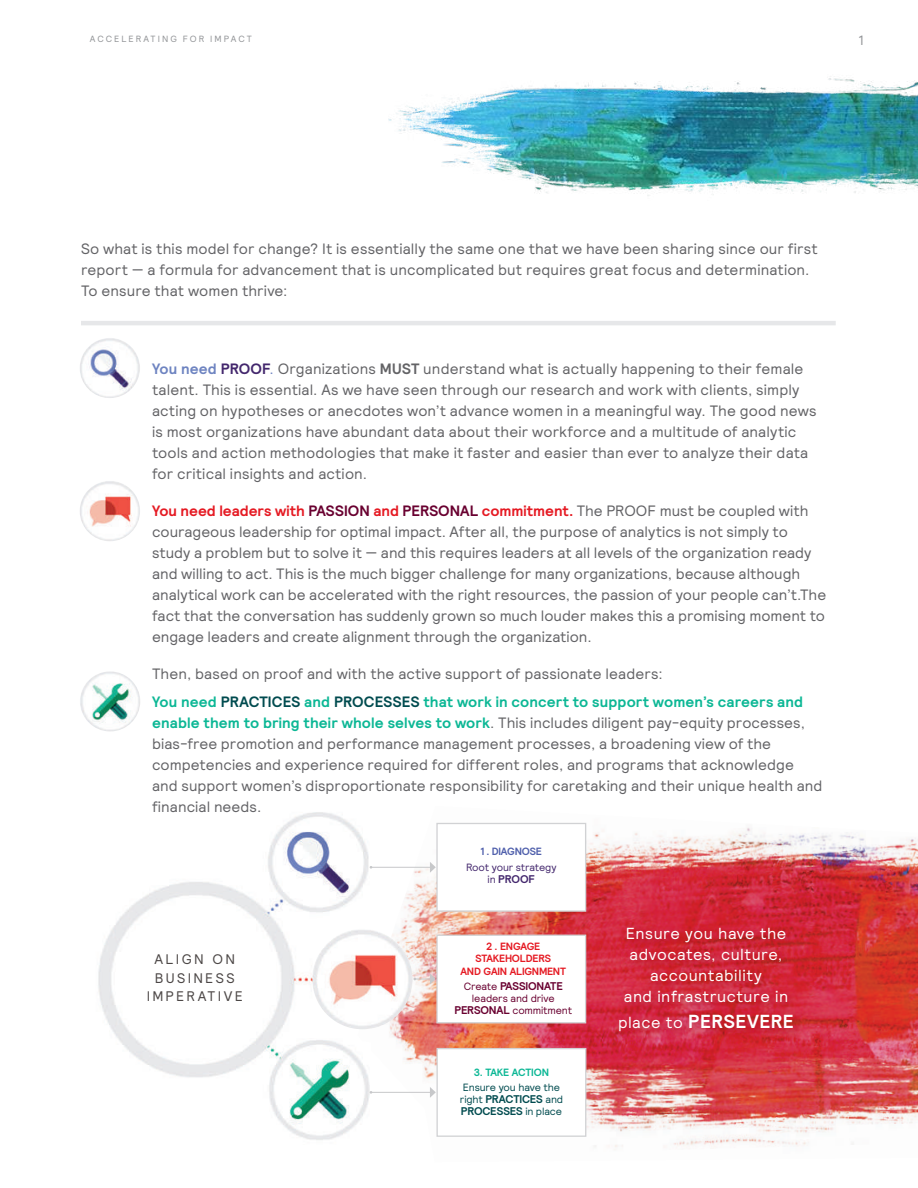
<style>
.page{position:relative;width:918px;height:1188px;background:#fff}
.page>*{position:absolute;margin:0;border:0;box-sizing:border-box;transform-origin:0 0}
.t1{font:700 18.9px "Relative";letter-spacing:.03em;color:#fff}
.t2{font:16.05px/21px "Relative";letter-spacing:.03em;color:#fff;text-align:center}
.t3{font:15px/21px "Relative";letter-spacing:.005em;color:#636366}
.t4{font:13.95px/18.5px "Relative";letter-spacing:.17em;color:#4c4746;text-align:center}
.t5{font:13.5px "Relative";color:#939598}
.t6{font:700 11.25px/12px "Relative";letter-spacing:-.015em;color:#004b4f}
.t7{font:700 11.25px "Relative";letter-spacing:-.015em;color:#690130}
.t8{font:700 11.25px "Relative";letter-spacing:-.015em;color:#43276d}
.t9{font:700 10.5px/12.3px "Relative";letter-spacing:-.015em;color:#e51a23;text-align:center}
.t10{font:10.5px/12px "Relative";letter-spacing:-.015em;color:#690130;text-align:center}
.t11{font:10.5px "Relative";letter-spacing:-.02em;color:#43276d}
.t12{font:10.5px "Relative";letter-spacing:-.02em;color:#004b4f}
.t13{font:700 10.5px "Relative";letter-spacing:-.015em;color:#0cb795}
.t14{font:700 10.5px "Relative";letter-spacing:-.015em;color:#5060ac}
.t15{font:9px "Relative";letter-spacing:.22em;color:#939598}
.s1{font-weight:700;color:#6e84c1}
.s2{font-weight:700;color:#43276d}
.s3{color:#6e84c1}
.s4{font-weight:700}
.s5{font-weight:700;color:#e51a23}
.s6{font-weight:700;color:#690130}
.s7{font-weight:700;color:#0cb795}
.s8{font-weight:700;color:#004b4f}
.s9{font-weight:400;font-size:10.5px}
.s10{font-weight:700;font-size:11.25px}
.s11{font-weight:400;font-size:16.05px}
</style>
<div class="page">
<hr style="left:81px;top:321px;width:755px;height:4px;background:#e6e7e9">
<img style="left:80px;top:481px;width:60px;height:60px;border-radius:30px">
<img style="left:80px;top:671px;width:60px;height:60px;border-radius:30px">
<img style="left:80px;top:338px;width:60px;height:60px;border-radius:30px">
<img style="left:371px;top:827px;width:547px;height:323px">
<img style="left:98px;top:812px;width:273px;height:328px">
<div style="left:612px;top:921px;width:193px;height:121px;background:#830106;opacity:.24"></div>
<hr style="left:371px;top:1092px;width:60px;height:1px;background:#c7c8ca">
<svg style="left:430px;top:1087px;width:6px;height:11px"></svg>
<hr style="left:371px;top:867px;width:60px;height:1px;background:#c7c8ca">
<svg style="left:413px;top:974px;width:23px;height:10px"></svg>
<svg style="left:430px;top:823px;width:157px;height:89px"></svg>
<div style="left:436px;top:935px;width:150px;height:88px;background:#fff;border:1px solid #d1d2d4"></div>
<div style="left:436px;top:1048px;width:150px;height:89px;background:#fff;border:1px solid #d1d2d4"></div>
<img style="left:312px;top:929px;width:101px;height:100px;border-radius:50px">
<img style="left:389px;top:78px;width:529px;height:118px">
<p class="t15" style="left:90px;top:33px;width:163px">ACCELERATING FOR IMPACT</p>
<p class="t5" style="left:859px;top:32px;width:7px">1</p>
<p class="t3" style="left:81px;top:238px;width:738px">So what is this model for change? It is essentially the same one that we have been sharing since our first report — a formula for advancement that is uncomplicated but requires great focus and determination.<br>To ensure that women thrive:</p>
<p class="t3" style="left:152px;top:357px;width:666px"><span class="s1">You need</span> <span class="s2">PROOF</span><span class="s3">.</span> Organizations <span class="s4">MUST</span> understand what is actually happening to their female talent. This is essential. As we have seen through our research and work with clients, simply acting on hypotheses or anecdotes won’t advance women in a meaningful way. The good news is most organizations have abundant data about their workforce and a multitude of analytic tools and action methodologies that make it faster and easier than ever to analyze their data for critical insights and action.</p>
<p class="t3" style="left:152px;top:500px;width:676px"><span class="s5">You need leaders with</span> <span class="s6">PASSION</span> <span class="s5">and</span> <span class="s6">PERSONAL</span> <span class="s5">commitment.</span> The PROOF must be coupled with courageous leadership for optimal impact. After all, the purpose of analytics is not simply to study a problem but to solve it — and this requires leaders at all levels of the organization ready and willing to act. This is the much bigger challenge for many organizations, because although analytical work can be accelerated with the right resources, the passion of your people can’t.The fact that the conversation has suddenly grown so much louder makes this a promising moment to engage leaders and create alignment through the organization.</p>
<p class="t3" style="left:152px;top:660px;width:653px;line-height:27.5px">Then, based on proof and with the active support of passionate leaders:<br><span class="s7">You need</span> <span class="s8">PRACTICES</span> <span class="s7">and</span> <span class="s8">PROCESSES</span> <span class="s7">that work in concert to support women’s careers and</span></p>
<p class="t3" style="left:152px;top:711px;width:672px"><span class="s7">enable them to bring their whole selves to work</span>. This includes diligent pay-equity processes, bias-free promotion and performance management processes, a broadening view of the competencies and experience required for different roles, and programs that acknowledge and support women’s disproportionate responsibility for caretaking and their unique health and financial needs.</p>
<p class="t4" style="left:147px;top:949px;width:98px">ALIGN ON<br>BUSINESS<br>IMPERATIVE</p>
<p class="t14" style="left:481px;top:845px;width:63px">1 . DIAGNOSE</p>
<p class="t11" style="left:466px;top:860px;width:92px">Root your strategy</p>
<p class="t8" style="left:488px;top:872px;width:49px"><span class="s9">in</span> PROOF</p>
<p class="t9" style="left:461px;top:940px;width:107px">2 . ENGAGE<br>STAKEHOLDERS<br>AND GAIN ALIGNMENT</p>
<p class="t7" style="left:464px;top:979px;width:101px"><span class="s9">Create</span> PASSIONATE</p>
<p class="t10" style="left:454px;top:992px;width:119px">leaders and drive<br><span class="s10">PERSONAL</span> commitment</p>
<p class="t13" style="left:474px;top:1065px;width:77px">3. TAKE ACTION</p>
<p class="t12" style="left:463px;top:1081px;width:98px">Ensure you have the</p>
<p class="t6" style="left:460px;top:1093px;width:105px"><span class="s9">right</span> PRACTICES <span class="s9">and<br></span>PROCESSES <span class="s9">in place</span></p>
<p class="t2" style="left:624px;top:923px;width:166px">Ensure you have the advocates, culture, accountability<br>and infrastructure in</p>
<p class="t1" style="left:618px;top:1009px;width:177px"><span class="s11">place to</span> PERSEVERE</p>
</div>
